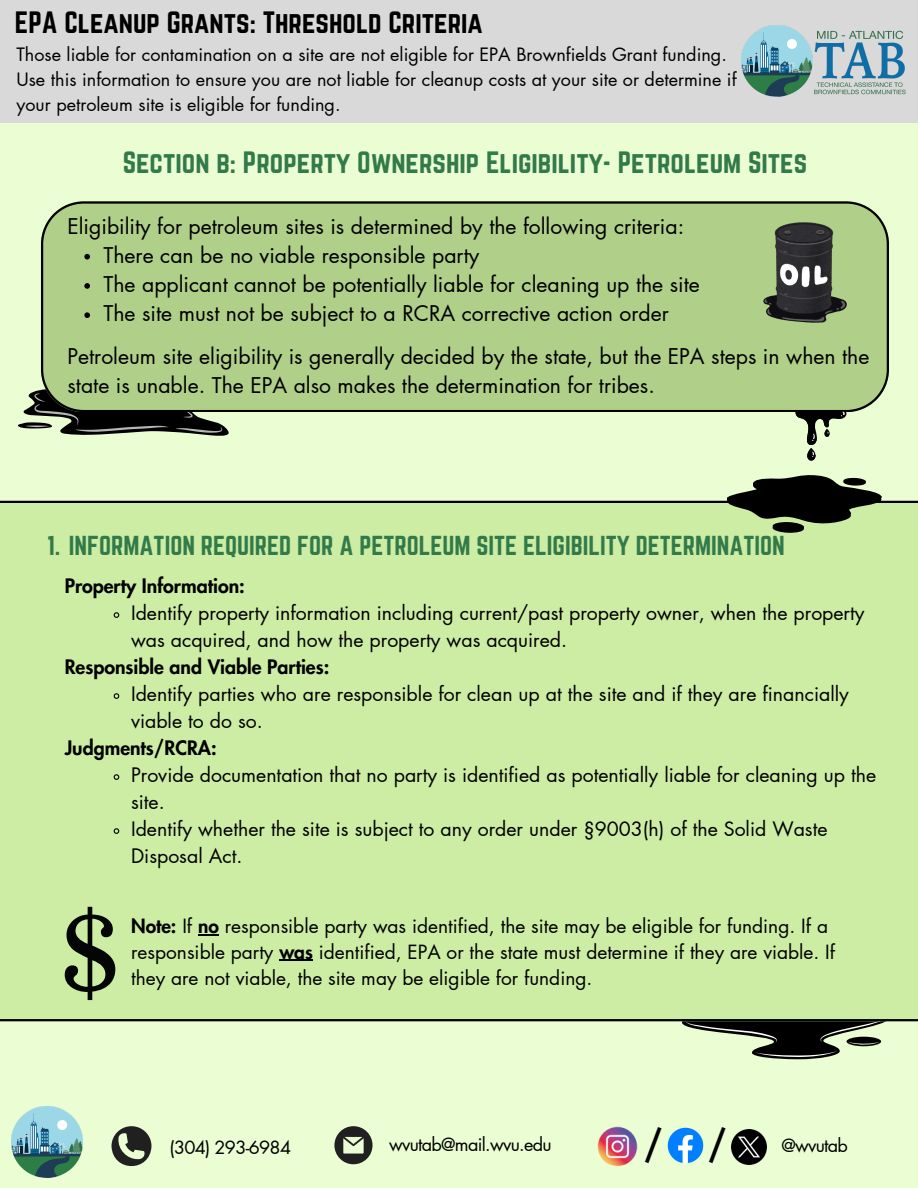
<style>
.page{position:relative;width:918px;height:1188px;background:#ebfdd3}
.page>*{position:absolute;margin:0;border:0;box-sizing:border-box;transform-origin:0 0}
.t1{font:800 35.55px "Futura LT Pro";color:#000}
.t2{font:27px "Norwester";color:#337a4a}
.t3{font:27px "Norwester";color:#000}
.t4{font:24px "Norwester";color:#337a4a}
.t5{font:21.15px/29.2px "Futura LT Pro";color:#000}
.t6{font:19.5px/27px "Futura LT Pro";color:#000}
.t7{font:800 19.5px "Futura LT Pro";color:#000}
.t8{font:19.2px/25.8px "Futura LT Pro";color:#000}
.t9{font:18px/24.8px "Futura LT Pro";color:#000}
.t10{font:18px "Futura LT Pro";letter-spacing:-.04em;color:#000}
.s1{font-weight:800}
</style>
<div class="page">
<div style="left:0;top:0;width:918px;height:122px;background:#d9d9d9"></div>
<img style="left:742px;top:26px;width:164px;height:71px">
<svg style="left:682px;top:1021px;width:207px;height:38px"></svg>
<div style="left:0;top:501px;width:918px;height:520px;background:#cdeda4"></div>
<img style="left:12px;top:1107px;width:71px;height:71px">
<svg style="left:18px;top:390px;width:211px;height:46px"></svg>
<div style="left:41px;top:201px;width:848px;height:211px;background:#b0cf88"></div>
<svg style="left:772px;top:523px;width:32px;height:10px"></svg>
<svg style="left:727px;top:475px;width:155px;height:56px;background:#566148"></svg>
<svg style="left:794px;top:410px;width:53px;height:51px"></svg>
<svg style="left:84px;top:254px;width:6px;height:6px"></svg>
<svg style="left:84px;top:283px;width:6px;height:6px"></svg>
<svg style="left:84px;top:312px;width:6px;height:6px"></svg>
<img style="left:763px;top:222px;width:84px;height:100px">
<svg style="left:113px;top:611px;width:7px;height:8px"></svg>
<svg style="left:113px;top:692px;width:7px;height:8px"></svg>
<svg style="left:113px;top:773px;width:7px;height:8px"></svg>
<svg style="left:113px;top:827px;width:7px;height:8px"></svg>
<svg style="left:65px;top:907px;width:50px;height:93px;background:#798d62"></svg>
<svg style="left:198px;top:934px;width:21px;height:1px"></svg>
<hr style="left:279px;top:960px;width:34px;height:1px;background:#000">
<svg style="left:112px;top:1126px;width:39px;height:40px"></svg>
<svg style="left:334px;top:1126px;width:39px;height:38px"></svg>
<img style="left:667px;top:1127px;width:37px;height:36px">
<img style="left:731px;top:1129px;width:35px;height:35px">
<img style="left:597px;top:1126px;width:41px;height:41px">
<p class="t3" style="left:15px;top:6px;width:469px">EPA Cleanup Grants: Threshold Criteria</p>
<p class="t9" style="left:16px;top:43px;width:722px">Those liable for contamination on a site are not eligible for EPA Brownfields Grant funding.<br>Use this information to ensure you are not liable for cleanup costs at your site or determine if your petroleum site is eligible for funding.</p>
<p class="t2" style="left:123px;top:146px;width:686px">Section b: Property Ownership Eligibility- Petroleum Sites</p>
<p class="t5" style="left:68px;top:212px;width:618px">Eligibility for petroleum sites is determined by the following criteria:</p>
<h1 class="t5" style="left:104px;top:241px;width:377px">There can be no viable responsible party</h1>
<h4 class="t5" style="left:104px;top:271px;width:598px">The applicant cannot be potentially liable for cleaning up the site</h4>
<p class="t5" style="left:104px;top:300px;width:567px">The site must not be subject to a RCRA corrective action order</p>
<p class="t5" style="left:68px;top:343px;width:803px">Petroleum site eligibility is generally decided by the state, but the EPA steps in when the state is unable. The EPA also makes the determination for tribes.</p>
<p class="t4" style="left:47px;top:531px;width:739px">1. INFORMATION REQUIRED FOR A PETROLEUM SITE ELIGIBILITY DETERMINATION</p>
<p class="t7" style="left:65px;top:576px;width:182px">Property Information:</p>
<p class="t6" style="left:131px;top:600px;width:735px">Identify property information including current/past property owner, when the property was acquired, and how the property was acquired.</p>
<p class="t7" style="left:65px;top:657px;width:266px">Responsible and Viable Parties:</p>
<p class="t6" style="left:131px;top:681px;width:720px">Identify parties who are responsible for clean up at the site and if they are financially viable to do so.</p>
<p class="t7" style="left:65px;top:738px;width:154px">Judgments/RCRA:</p>
<p class="t6" style="left:131px;top:762px;width:747px">Provide documentation that no party is identified as potentially liable for cleaning up the site.</p>
<p class="t6" style="left:131px;top:816px;width:698px">Identify whether the site is subject to any order under §9003(h) of the Solid Waste<br>Disposal Act.</p>
<p class="t8" style="left:131px;top:914px;width:705px"><span class="s1">Note:</span> If <span class="s1">no</span> responsible party was identified, the site may be eligible for funding. If a responsible party <span class="s1">was</span> identified, EPA or the state must determine if they are viable. If they are not viable, the site may be eligible for funding.</p>
<p class="t10" style="left:170px;top:1139px;width:123px">(304) 293-6984</p>
<p class="t10" style="left:389px;top:1136px;width:164px">wvutab@mail.wvu.edu</p>
<p class="t1" style="left:644px;top:1128px;width:21px">/</p>
<p class="t1" style="left:708px;top:1128px;width:21px">/</p>
<p class="t9" style="left:781px;top:1134px;width:68px">@wvutab</p>
</div>
